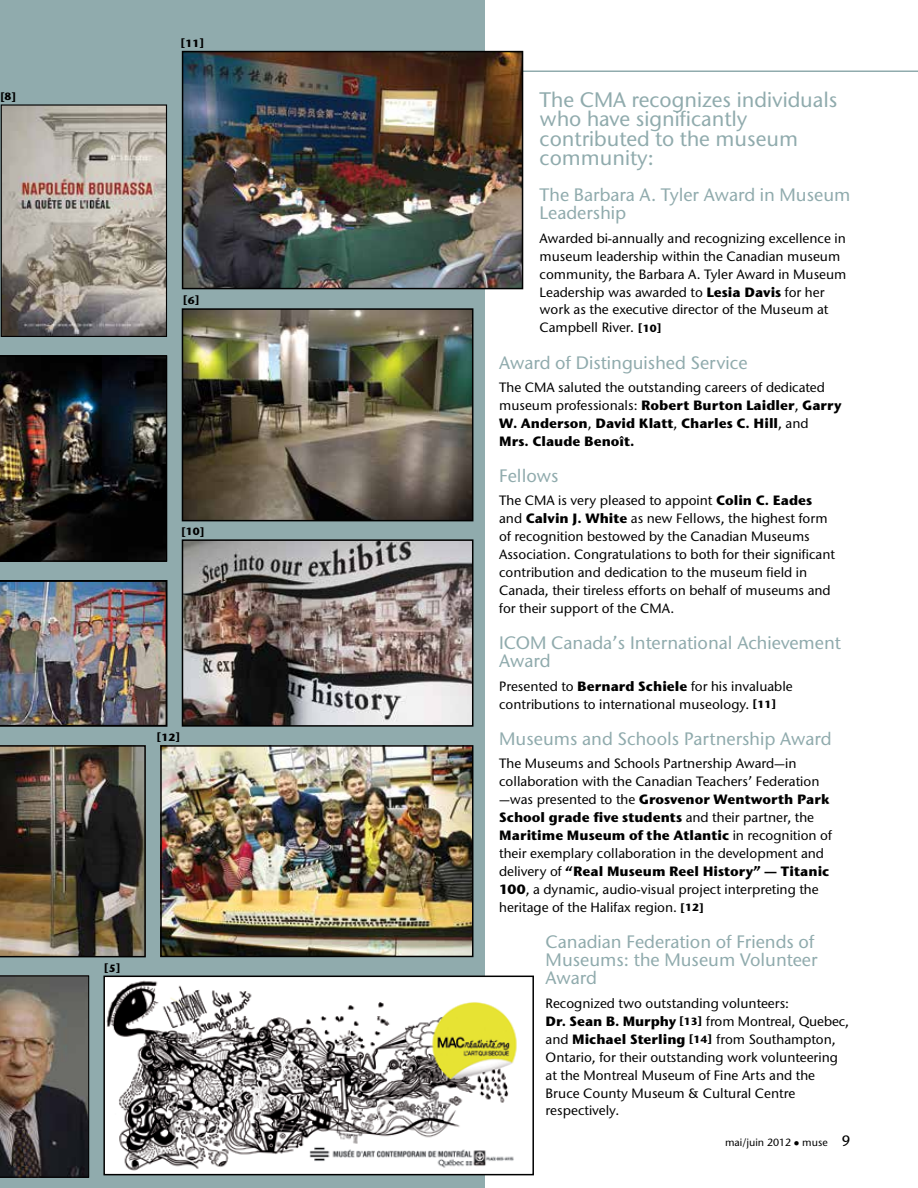
<style>
.page{position:relative;width:918px;height:1188px;background:#fff}
.page>*{position:absolute;margin:0;border:0;box-sizing:border-box;transform-origin:0 0}
.t1{font:500 21px/19.5px "Stone Sans ITC";color:#90abad}
.t2{font:500 18px/18px "Stone Sans ITC";color:#90abad}
.t3{font:500 13.5px/18px "Stone Sans ITC";color:#000}
.t4{font:700 13.5px/18px "Stone Sans ITC";color:#000}
.t5{font:700 10.5px "Stone Sans ITC";color:#000}
.t6{font:500 10.5px "Stone Sans ITC";color:#000}
.s1{font-weight:700}
.s2{font-weight:700;font-size:10.5px}
.s3{font-weight:500}
.s4{font-size:15px}
</style>
<div class="page">
<hr style="left:0;top:70px;width:918px;height:2px;background:#90abad">
<div style="left:0;top:0;width:484px;height:1188px;background:#90abad"></div>
<img style="left:163px;top:748px;width:307px;height:206px">
<div style="left:160px;top:745px;width:313px;height:212px;border:2px solid #000"></div>
<img style="left:0;top:745px;width:146px;height:212px">
<img style="left:106px;top:979px;width:411px;height:193px">
<div style="left:103px;top:976px;width:431px;height:199px;border:2px solid #000"></div>
<img style="left:185px;top:311px;width:285px;height:207px">
<div style="left:182px;top:308px;width:291px;height:213px;border:2px solid #000"></div>
<img style="left:3px;top:106px;width:162px;height:229px">
<div style="left:1px;top:104px;width:166px;height:233px;border:1px solid #000"></div>
<img style="left:185px;top:542px;width:285px;height:182px">
<div style="left:182px;top:539px;width:291px;height:188px;border:2px solid #000"></div>
<img style="left:185px;top:54px;width:335px;height:232px">
<div style="left:182px;top:51px;width:341px;height:238px;border:2px solid #000"></div>
<img style="left:0;top:355px;width:167px;height:207px">
<svg style="left:0;top:975px;width:89px;height:203px;background:#60564f"></svg>
<img style="left:0;top:580px;width:167px;height:147px">
<p class="t5" style="left:-1px;top:89px;width:19px">[8]</p>
<p class="t5" style="left:180px;top:36px;width:26px">[11]</p>
<p class="t5" style="left:183px;top:293px;width:19px">[6]</p>
<p class="t5" style="left:181px;top:525px;width:26px">[10]</p>
<p class="t5" style="left:156px;top:730px;width:26px">[12]</p>
<p class="t5" style="left:104px;top:961px;width:19px">[5]</p>
<h1 class="t1" style="left:540px;top:89px;width:299px">The CMA recognizes individuals who have significantly contributed to the museum community:</h1>
<h2 class="t2" style="left:540px;top:186px;width:312px">The Barbara A. Tyler Award in Museum<br>Leadership</h2>
<p class="t3" style="left:540px;top:229px;width:308px">Awarded bi-annually and recognizing excellence in museum leadership within the Canadian museum community, the Barbara A. Tyler Award in Museum Leadership was awarded to <span class="s1">Lesia Davis</span> for her work as the executive director of the Museum at Campbell River. <span class="s2">[10]</span></p>
<h2 class="t2" style="left:499px;top:353px;width:250px">Award of Distinguished Service</h2>
<p class="t4" style="left:499px;top:378px;width:344px"><span class="s3">The CMA saluted the outstanding careers of dedicated museum professionals:</span> Robert Burton Laidler<span class="s3">,</span> Garry W. Anderson<span class="s3">,</span> David Klatt<span class="s3">,</span> Charles C. Hill<span class="s3">, and<br></span>Mrs. Claude Benoît.</p>
<h2 class="t2" style="left:499px;top:467px;width:61px">Fellows</h2>
<p class="t3" style="left:499px;top:492px;width:337px">The CMA is very pleased to appoint <span class="s1">Colin C. Eades </span>and <span class="s1">Calvin J. White</span> as new Fellows, the highest form of recognition bestowed by the Canadian Museums Association. Congratulations to both for their significant contribution and dedication to the museum field in Canada, their tireless efforts on behalf of museums and for their support of the CMA.</p>
<h2 class="t2" style="left:499px;top:634px;width:343px">ICOM Canada’s International Achievement<br>Award</h2>
<p class="t3" style="left:499px;top:677px;width:295px">Presented to <span class="s1">Bernard Schiele</span> for his invaluable contributions to international museology. <span class="s2">[11]</span></p>
<h2 class="t2" style="left:499px;top:729px;width:334px">Museums and Schools Partnership Award</h2>
<p class="t3" style="left:499px;top:754px;width:334px">The Museums and Schools Partnership Award—in collaboration with the Canadian Teachers’ Federation —was presented to the <span class="s1">Grosvenor Wentworth Park School grade five students</span> and their partner, the <span class="s1">Maritime Museum of the Atlantic</span> in recognition of their exemplary collaboration in the development and delivery of <span class="s1">“Real Museum Reel History” — Titanic 100</span>, a dynamic, audio-visual project interpreting the heritage of the Halifax region. <span class="s2">[12]</span></p>
<h2 class="t2" style="left:546px;top:933px;width:274px">Canadian Federation of Friends of<br>Museums: the Museum Volunteer<br>Award</h2>
<p class="t3" style="left:546px;top:994px;width:305px">Recognized two outstanding volunteers:<br><span class="s1">Dr. Sean B. Murphy</span> <span class="s2">[13]</span> from Montreal, Quebec, and <span class="s1">Michael Sterling</span> <span class="s2">[14]</span> from Southampton, Ontario, for their outstanding work volunteering at the Montreal Museum of Fine Arts and the Bruce County Museum &amp; Cultural Centre respectively.</p>
<p class="t6" style="left:725px;top:1136px;width:127px">mai/juin 2012 ● muse <span class="s4">9</span></p>
</div>
